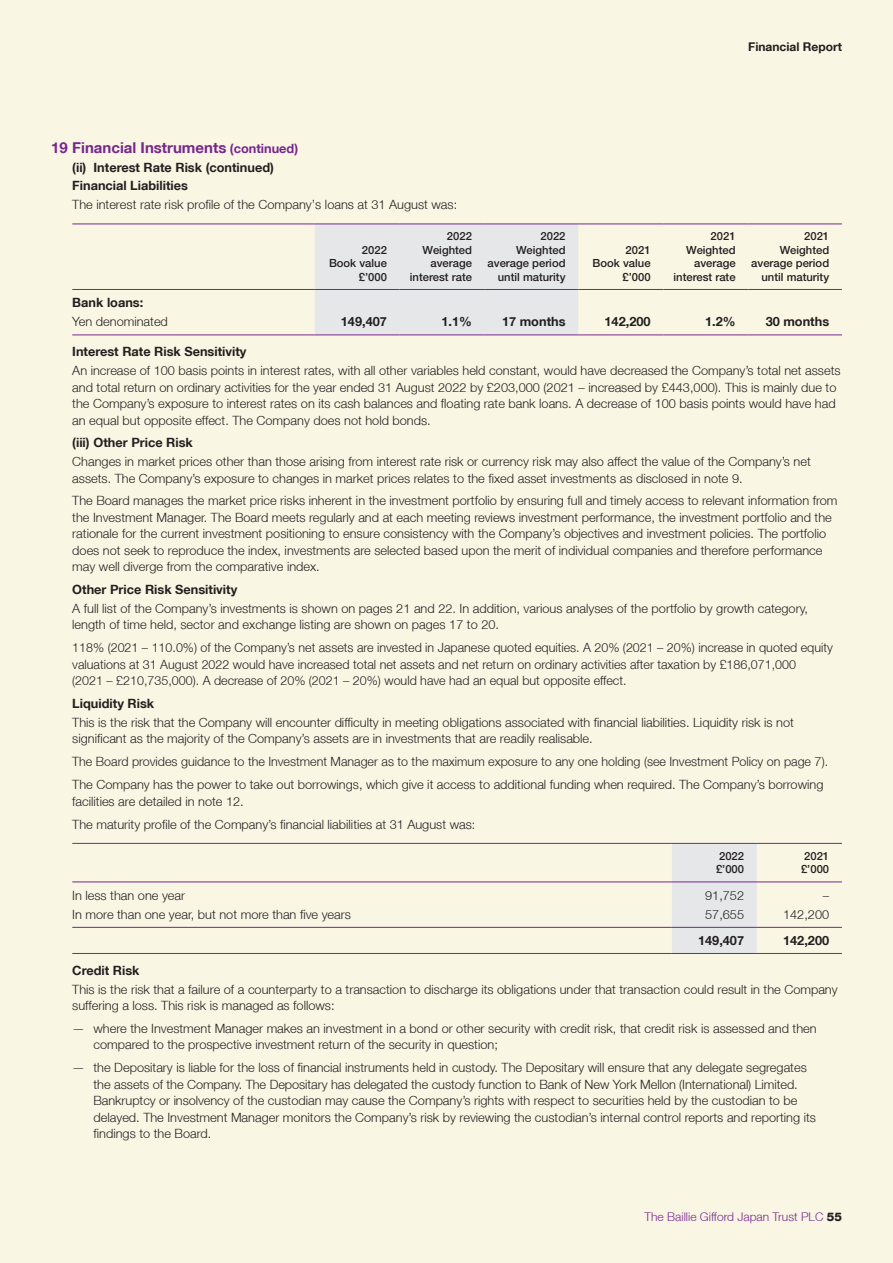
<style>
.page{position:relative;width:893px;height:1263px;background:#f9f6e4}
.page>*{position:absolute;margin:0;border:0;box-sizing:border-box;transform-origin:0 0}
.t1{font:700 15px "Helvetica Neue LT";color:#77278d}
.t2{font:300 12.75px/16.5px "Helvetica Neue LT";color:#231f20}
.t3{font:700 12.75px/18.6px "Helvetica Neue LT";color:#231f20}
.t4{font:300 12px "Helvetica Neue LT";color:#77278d}
.t5{font:700 12px "Helvetica Neue LT";color:#231f20}
.t6{font:500 11.25px/13.5px "Helvetica Neue LT Std";color:#231f20;text-align:right}
.s1{font-size:12.75px}
.s2{font-weight:800;color:#231f20}
</style>
<div class="page">
<div style="left:315px;top:225px;width:263px;height:109px;background:#e6e7e9"></div>
<hr style="left:315px;top:224px;width:85px;height:1px;background:#77278d">
<hr style="left:400px;top:224px;width:85px;height:1px;background:#77278d">
<hr style="left:485px;top:224px;width:93px;height:1px;background:#77278d">
<hr style="left:578px;top:224px;width:85px;height:1px;background:#77278d">
<hr style="left:663px;top:224px;width:85px;height:1px;background:#77278d">
<hr style="left:748px;top:224px;width:94px;height:1px;background:#77278d">
<hr style="left:72px;top:289px;width:243px;height:1px;background:#77278d">
<hr style="left:72px;top:334px;width:243px;height:1px;background:#77278d">
<hr style="left:315px;top:289px;width:85px;height:1px;background:#77278d">
<hr style="left:578px;top:289px;width:85px;height:1px;background:#77278d">
<hr style="left:485px;top:334px;width:93px;height:1px;background:#77278d">
<hr style="left:748px;top:334px;width:94px;height:1px;background:#77278d">
<hr style="left:400px;top:289px;width:85px;height:1px;background:#77278d">
<hr style="left:663px;top:289px;width:85px;height:1px;background:#77278d">
<hr style="left:315px;top:334px;width:85px;height:1px;background:#77278d">
<hr style="left:578px;top:334px;width:85px;height:1px;background:#77278d">
<hr style="left:485px;top:289px;width:93px;height:1px;background:#77278d">
<hr style="left:748px;top:289px;width:94px;height:1px;background:#77278d">
<hr style="left:400px;top:334px;width:85px;height:1px;background:#77278d">
<hr style="left:663px;top:334px;width:85px;height:1px;background:#77278d">
<hr style="left:72px;top:224px;width:243px;height:1px;background:#77278d">
<div style="left:672px;top:844px;width:85px;height:109px;background:#e6e7e9"></div>
<hr style="left:72px;top:927px;width:600px;height:1px;background:#77278d">
<hr style="left:672px;top:927px;width:85px;height:1px;background:#77278d">
<hr style="left:757px;top:927px;width:85px;height:1px;background:#77278d">
<hr style="left:672px;top:953px;width:85px;height:1px;background:#77278d">
<hr style="left:757px;top:953px;width:85px;height:1px;background:#77278d">
<hr style="left:72px;top:843px;width:600px;height:1px;background:#77278d">
<hr style="left:72px;top:881px;width:600px;height:1px;background:#77278d">
<hr style="left:72px;top:953px;width:600px;height:1px;background:#77278d">
<hr style="left:672px;top:843px;width:85px;height:1px;background:#77278d">
<hr style="left:757px;top:843px;width:85px;height:1px;background:#77278d">
<hr style="left:672px;top:881px;width:85px;height:1px;background:#77278d">
<hr style="left:757px;top:881px;width:85px;height:1px;background:#77278d">
<p class="t5" style="left:748px;top:39px;width:95px">Financial Report</p>
<p class="t1" style="left:51px;top:139px;width:249px">19 Financial Instruments <span class="s1">(continued)</span></p>
<p class="t3" style="left:72px;top:158px;width:203px">(ii) Interest Rate Risk (continued)<br>Financial Liabilities</p>
<p class="t2" style="left:72px;top:196px;width:386px">The interest rate risk profile of the Company’s loans at 31 August was:</p>
<p class="t6" style="left:329px;top:243px;width:59px">2022<br>Book value £’000</p>
<p class="t6" style="left:410px;top:230px;width:64px">2022<br>Weighted average interest rate</p>
<p class="t6" style="left:488px;top:230px;width:79px">2022<br>Weighted average period until maturity</p>
<p class="t6" style="left:593px;top:243px;width:59px">2021<br>Book value £’000</p>
<p class="t6" style="left:673px;top:230px;width:64px">2021<br>Weighted average interest rate</p>
<p class="t6" style="left:751px;top:230px;width:79px">2021<br>Weighted average period until maturity</p>
<p class="t3" style="left:72px;top:293px;width:73px">Bank loans:</p>
<p class="t2" style="left:72px;top:313px;width:97px">Yen denominated</p>
<p class="t3" style="left:341px;top:312px;width:48px">149,407</p>
<p class="t3" style="left:441px;top:312px;width:32px">1.1%</p>
<p class="t3" style="left:502px;top:312px;width:65px">17 months</p>
<p class="t3" style="left:604px;top:312px;width:48px">142,200</p>
<p class="t3" style="left:705px;top:312px;width:32px">1.2%</p>
<p class="t3" style="left:766px;top:312px;width:65px">30 months</p>
<p class="t3" style="left:72px;top:342px;width:176px">Interest Rate Risk Sensitivity</p>
<p class="t2" style="left:72px;top:362px;width:770px">An increase of 100 basis points in interest rates, with all other variables held constant, would have decreased the Company’s total net assets and total return on ordinary activities for the year ended 31 August 2022 by £203,000 (2021 – increased by £443,000). This is mainly due to the Company’s exposure to interest rates on its cash balances and floating rate bank loans. A decrease of 100 basis points would have had an equal but opposite effect. The Company does not hold bonds.</p>
<p class="t3" style="left:72px;top:433px;width:122px">(iii) Other Price Risk</p>
<p class="t2" style="left:72px;top:453px;width:740px">Changes in market prices other than those arising from interest rate risk or currency risk may also affect the value of the Company’s net assets. The Company’s exposure to changes in market prices relates to the fixed asset investments as disclosed in note 9.</p>
<p class="t2" style="left:72px;top:492px;width:767px">The Board manages the market price risks inherent in the investment portfolio by ensuring full and timely access to relevant information from the Investment Manager. The Board meets regularly and at each meeting reviews investment performance, the investment portfolio and the rationale for the current investment positioning to ensure consistency with the Company’s objectives and investment policies. The portfolio does not seek to reproduce the index, investments are selected based upon the merit of individual companies and therefore performance may well diverge from the comparative index.</p>
<p class="t3" style="left:72px;top:580px;width:167px">Other Price Risk Sensitivity</p>
<p class="t2" style="left:72px;top:600px;width:737px">A full list of the Company’s investments is shown on pages 21 and 22. In addition, various analyses of the portfolio by growth category, length of time held, sector and exchange listing are shown on pages 17 to 20.</p>
<p class="t2" style="left:72px;top:639px;width:762px">118% (2021 – 110.0%) of the Company’s net assets are invested in Japanese quoted equities. A 20% (2021 – 20%) increase in quoted equity valuations at 31 August 2022 would have increased total net assets and net return on ordinary activities after taxation by £186,071,000<br>(2021 – £210,735,000). A decrease of 20% (2021 – 20%) would have had an equal but opposite effect.</p>
<p class="t3" style="left:72px;top:694px;width:83px">Liquidity Risk</p>
<p class="t2" style="left:72px;top:714px;width:723px">This is the risk that the Company will encounter difficulty in meeting obligations associated with financial liabilities. Liquidity risk is not significant as the majority of the Company’s assets are in investments that are readily realisable.</p>
<p class="t2" style="left:72px;top:750px;width:757px;line-height:23px">The Board provides guidance to the Investment Manager as to the maximum exposure to any one holding (see Investment Policy on page 7).<br>The Company has the power to take out borrowings, which give it access to additional funding when required. The Company’s borrowing</p>
<p class="t2" style="left:72px;top:789px;width:405px;line-height:22.8px">facilities are detailed in note 12.<br>The maturity profile of the Company’s financial liabilities at 31 August was:</p>
<p class="t6" style="left:716px;top:849px;width:30px;text-align:left">2022 £’000</p>
<p class="t6" style="left:801px;top:849px;width:30px;text-align:left">2021 £’000</p>
<p class="t2" style="left:72px;top:886px;width:114px">In less than one year</p>
<p class="t2" style="left:705px;top:886px;width:40px">91,752</p>
<p class="t2" style="left:823px;top:886px;width:8px">–</p>
<p class="t2" style="left:72px;top:906px;width:280px">In more than one year, but not more than five years</p>
<p class="t2" style="left:705px;top:906px;width:40px">57,655</p>
<p class="t2" style="left:783px;top:906px;width:48px">142,200</p>
<p class="t3" style="left:698px;top:931px;width:48px">149,407</p>
<p class="t3" style="left:783px;top:931px;width:48px">142,200</p>
<p class="t3" style="left:72px;top:961px;width:69px">Credit Risk</p>
<p class="t2" style="left:72px;top:980px;width:767px">This is the risk that a failure of a counterparty to a transaction to discharge its obligations under that transaction could result in the Company suffering a loss. This risk is managed as follows:</p>
<p class="t2" style="left:94px;top:1020px;width:725px;text-indent:-21px">— where the Investment Manager makes an investment in a bond or other security with credit risk, that credit risk is assessed and then compared to the prospective investment return of the security in question;</p>
<p class="t2" style="left:94px;top:1059px;width:724px;text-indent:-21px">— the Depositary is liable for the loss of financial instruments held in custody. The Depositary will ensure that any delegate segregates the assets of the Company. The Depositary has delegated the custody function to Bank of New York Mellon (International) Limited.<br>Bankruptcy or insolvency of the custodian may cause the Company’s rights with respect to securities held by the custodian to be delayed. The Investment Manager monitors the Company’s risk by reviewing the custodian’s internal control reports and reporting its findings to the Board.</p>
<p class="t4" style="left:644px;top:1209px;width:199px">The Baillie Gifford Japan Trust PLC <span class="s2">55</span></p>
</div>
